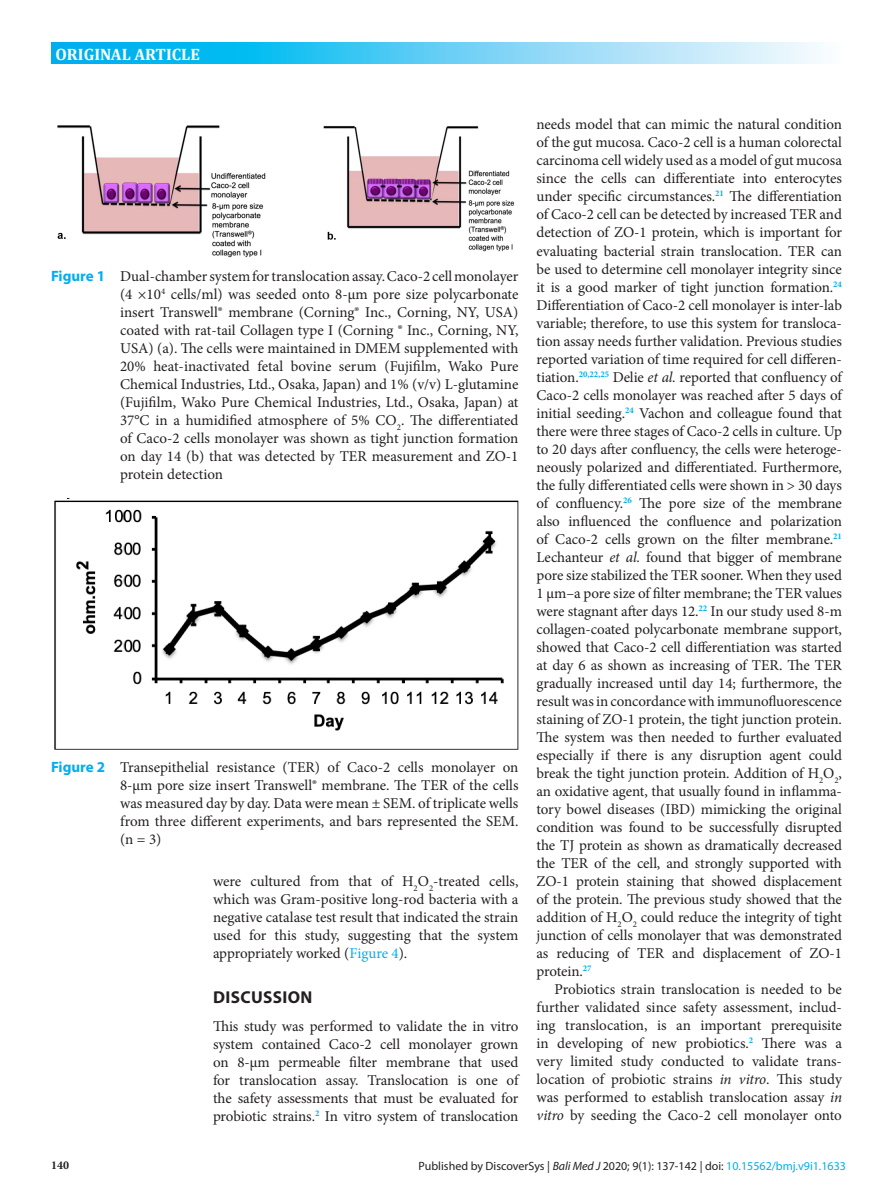
<style>
.page{position:relative;width:893px;height:1191px;background:#fff}
.page>*{position:absolute;margin:0;border:0;box-sizing:border-box;transform-origin:0 0}
.AHead{font:700 17.25px "Myriad Pro";letter-spacing:.02em;color:#231f20}
.t1{font:700 16.5px "Cambria";color:#fff}
.Text{font:15px/18px "Minion Pro";letter-spacing:-.005em;color:#231f20;text-align:justify}
.Fig_caption{font:15px/18px "Minion Pro";color:#231f20;text-align:justify}
.TextInd{font:15px/18px "Minion Pro";letter-spacing:-.005em;color:#231f20;text-align:justify}
.t2{font:12px "Myriad Pro";color:#231f20}
.t3{font:700 12px "Minion Pro";color:#231f20}
.s1{font-family:"Myriad Pro";font-weight:700;color:#00aeef}
.s2{color:#00aeef}
.s3{font-style:italic}
</style>
<div class="page">
<svg style="left:51px;top:43px;width:770px;height:21px;background:#63cff5"></svg>
<img style="left:57px;top:125px;width:458px;height:133px">
<img style="left:54px;top:498px;width:464px;height:252px">
<p class="t1" style="left:56px;top:42px;width:146px">ORIGINAL ARTICLE</p>
<p class="Fig_caption" style="left:120px;top:267px;width:400px;text-indent:-69px"><span class="s1">Figure 1</span> Dual-chamber system for translocation assay. Caco-2 cell monolayer (4 ×10<sup>4</sup> cells/ml) was seeded onto 8-μm pore size polycarbonate insert Transwell® membrane (Corning® Inc., Corning, NY, USA) coated with rat-tail Collagen type I (Corning ® Inc., Corning, NY, USA) (a). The cells were maintained in DMEM supplemented with 20% heat-inactivated fetal bovine serum (Fujifilm, Wako Pure Chemical Industries, Ltd., Osaka, Japan) and 1% (v/v) L-glutamine (Fujifilm, Wako Pure Chemical Industries, Ltd., Osaka, Japan) at 37°C in a humidified atmosphere of 5% CO<sub>2</sub>. The differentiated of Caco-2 cells monolayer was shown as tight junction formation on day 14 (b) that was detected by TER measurement and ZO-1 protein detection</p>
<p class="Fig_caption" style="left:120px;top:758px;width:400px;text-indent:-69px"><span class="s1">Figure 2</span> Transepithelial resistance (TER) of Caco-2 cells monolayer on 8-μm pore size insert Transwell® membrane. The TER of the cells was measured day by day. Data were mean ± SEM. of triplicate wells from three different experiments, and bars represented the SEM. (n = 3)</p>
<p class="Text" style="left:213px;top:872px;width:307px">were cultured from that of H<sub>2</sub>O<sub>2</sub>-treated cells, which was Gram-positive long-rod bacteria with a negative catalase test result that indicated the strain used for this study, suggesting that the system appropriately worked (<span class="s2">Figure 4</span>).</p>
<p class="AHead" style="left:213px;top:986px;width:101px">DISCUSSION</p>
<p class="Text" style="left:213px;top:1016px;width:307px">This study was performed to validate the in vitro system contained Caco-2 cell monolayer grown on 8-μm permeable filter membrane that used for translocation assay. Translocation is one of the safety assessments that must be evaluated for probiotic strains.<sup>2</sup> In vitro system of translocation</p>
<p class="Text" style="left:536px;top:116px;width:307px">needs model that can mimic the natural condition of the gut mucosa. Caco-2 cell is a human colorectal carcinoma cell widely used as a model of gut mucosa since the cells can differentiate into enterocytes under specific circumstances.<sup>21</sup> The differentiation of Caco-2 cell can be detected by increased TER and detection of ZO-1 protein, which is important for evaluating bacterial strain translocation. TER can be used to determine cell monolayer integrity since it is a good marker of tight junction formation.<sup>24<br></sup>Differentiation of Caco-2 cell monolayer is inter-lab variable; therefore, to use this system for transloca&shy;tion assay needs further validation. Previous studies reported variation of time required for cell differen&shy;tiation.<sup>20,22,25</sup> Delie <span class="s3">et al.</span> reported that confluency of Caco-2 cells monolayer was reached after 5 days of initial seeding.<sup>24</sup> Vachon and colleague found that there were three stages of Caco-2 cells in culture. Up to 20 days after confluency, the cells were heteroge&shy;neously polarized and differentiated. Furthermore, the fully differentiated cells were shown in &gt; 30 days of confluency.<sup>26</sup> The pore size of the membrane also influenced the confluence and polarization of Caco-2 cells grown on the filter membrane.<sup>21<br></sup>Lechanteur <span class="s3">et al.</span> found that bigger of membrane pore size stabilized the TER sooner. When they used 1 μm–a pore size of filter membrane; the TER values were stagnant after days 12.<sup>22</sup> In our study used 8-m collagen-coated polycarbonate membrane support, showed that Caco-2 cell differentiation was started at day 6 as shown as increasing of TER. The TER gradually increased until day 14; furthermore, the result was in concordance with immunofluorescence staining of ZO-1 protein, the tight junction protein.<br>The system was then needed to further evaluated especially if there is any disruption agent could break the tight junction protein. Addition of H<sub>2</sub>O<sub>2</sub>, an oxidative agent, that usually found in inflamma&shy;tory bowel diseases (IBD) mimicking the original condition was found to be successfully disrupted the TJ protein as shown as dramatically decreased the TER of the cell, and strongly supported with ZO-1 protein staining that showed displacement of the protein. The previous study showed that the addition of H<sub>2</sub>O<sub>2</sub> could reduce the integrity of tight junction of cells monolayer that was demonstrated as reducing of TER and displacement of ZO-1 protein.<sup>27</sup></p>
<p class="TextInd" style="left:536px;top:980px;width:307px;text-indent:18px">Probiotics strain translocation is needed to be further validated since safety assessment, includ&shy;ing translocation, is an important prerequisite in developing of new probiotics.<sup>2</sup> There was a very limited study conducted to validate trans&shy;location of probiotic strains <span class="s3">in vitro</span>. This study was performed to establish translocation assay <span class="s3">in vitro</span> by seeding the Caco-2 cell monolayer onto</p>
<p class="t3" style="left:51px;top:1157px;width:19px">140</p>
<p class="t2" style="left:419px;top:1158px;width:429px">Published by DiscoverSys | <span class="s3">Bali Med J</span> 2020; 9(1): 137-142 | doi: <span class="s2">10.15562/bmj.v9i1.1633</span></p>
</div>
